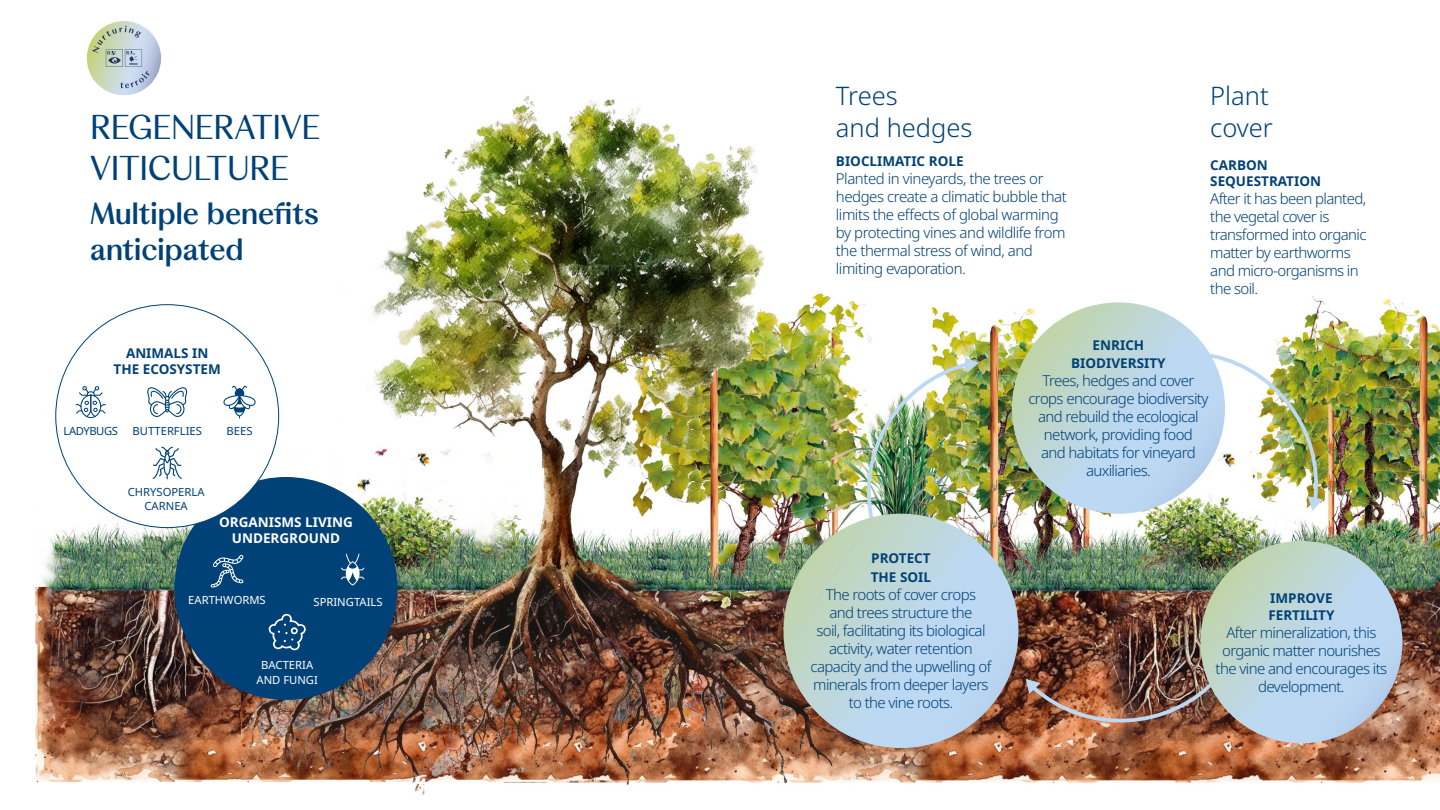
<style>
.page{position:relative;width:1440px;height:810px;background:#fff}
.page>*{position:absolute;margin:0;border:0;box-sizing:border-box;transform-origin:0 0}
.t1{font:34.5px/41.2px "Weave Pernod Ricard Pro";letter-spacing:-.01em;color:#004177}
.t2{font:600 30.75px/36px "Weave Pernod Ricard Pro";letter-spacing:-.01em;color:#004177}
.t3{font:300 25.5px/32.2px "Noto Sans";color:#004177}
.t4{font:300 15px/18px "Noto Sans";letter-spacing:-.04em;color:#004177;text-align:center}
.t5{font:700 13.5px/15.8px "Noto Sans";color:#004177}
.t6{font:700 13.5px/15.8px "Noto Sans";color:#fff;text-align:center}
.t7{font:11.25px/14.2px "Noto Sans";color:#fff;text-align:center}
.t8{font:11.25px/14.2px "Noto Sans";color:#004177;text-align:center}
.t9{font:11.25px "Noto Sans";letter-spacing:-.04em;color:#004177}
</style>
<div class="page">
<img style="left:35px;top:95px;width:1405px;height:701px">
<div style="left:175px;top:477px;width:222px;height:223px;background:#004177;border-radius:50%"></div>
<div style="left:56px;top:305px;width:223px;height:223px;background:#fff;border-radius:50%"></div>
<svg style="left:211px;top:555px;width:33px;height:33px"></svg>
<svg style="left:269px;top:614px;width:37px;height:36px"></svg>
<svg style="left:341px;top:554px;width:23px;height:32px"></svg>
<svg style="left:76px;top:386px;width:30px;height:32px"></svg>
<svg style="left:147px;top:387px;width:40px;height:30px"></svg>
<svg style="left:223px;top:386px;width:33px;height:32px"></svg>
<svg style="left:153px;top:447px;width:29px;height:32px"></svg>
<img style="left:855px;top:354px;width:124px;height:160px">
<img style="left:783px;top:514px;width:235px;height:234px">
<img style="left:1025px;top:672px;width:199px;height:64px">
<img style="left:1012px;top:302px;width:323px;height:212px">
<svg style="left:1200px;top:541px;width:203px;height:202px;background:#bcd6de"></svg>
<svg style="left:86px;top:21px;width:75px;height:74px"></svg>
<h1 class="t1" style="left:90px;top:106px;width:232px">REGENERATIVE<br>VITICULTURE</h1>
<h2 class="t2" style="left:90px;top:195px;width:231px">Multiple benefits anticipated</h2>
<p class="t5" style="left:114px;top:346px;width:109px;text-align:center">ANIMALS IN<br>THE ECOSYSTEM</p>
<p class="t9" style="left:64px;top:425px;width:56px">LADYBUGS</p>
<p class="t8" style="left:132px;top:424px;width:71px">BUTTERFLIES</p>
<p class="t8" style="left:227px;top:424px;width:27px">BEES</p>
<p class="t8" style="left:128px;top:485px;width:78px">CHRYSOPERLA<br>CARNEA</p>
<p class="t6" style="left:219px;top:515px;width:135px">ORGANISMS LIVING<br>UNDERGROUND</p>
<p class="t7" style="left:188px;top:593px;width:79px">EARTHWORMS</p>
<p class="t7" style="left:314px;top:595px;width:71px">SPRINGTAILS</p>
<p class="t7" style="left:257px;top:658px;width:63px">BACTERIA<br>AND FUNGI</p>
<h3 class="t3" style="left:836px;top:80px;width:138px">Trees<br>and hedges</h3>
<h3 class="t3" style="left:1210px;top:80px;width:64px">Plant cover</h3>
<p class="t5" style="left:836px;top:153px;width:129px">BIOCLIMATIC ROLE</p>
<p class="t4" style="left:836px;top:169px;width:232px;text-align:left">Planted in vineyards, the trees or hedges create a climatic bubble that limits the effects of global warming by protecting vines and wildlife from the thermal stress of wind, and limiting evaporation.</p>
<p class="t5" style="left:1210px;top:158px;width:112px">CARBON<br>SEQUESTRATION</p>
<p class="t4" style="left:1210px;top:190px;width:158px;text-align:left">After it has been planted, the vegetal cover is transformed into organic matter by earthworms and micro-organisms in the soil.</p>
<p class="t5" style="left:871px;top:549px;width:62px;line-height:18.8px">PROTECT<br>THE SOIL</p>
<p class="t4" style="left:811px;top:586px;width:182px">The roots of cover crops<br>and trees structure the<br>soil, facilitating its biological activity, water retention capacity and the upwelling of minerals from deeper layers to the vine roots.</p>
<p class="t5" style="left:1071px;top:336px;width:96px;line-height:18.8px;text-align:center">ENRICH<br>BIODIVERSITY</p>
<p class="t4" style="left:1028px;top:372px;width:181px">Trees, hedges and cover crops encourage biodiversity and rebuild the ecological network, providing food<br>and habitats for vineyard auxiliaries.</p>
<p class="t5" style="left:1268px;top:589px;width:68px;line-height:17.5px">IMPROVE<br>FERTILITY</p>
<p class="t4" style="left:1216px;top:624px;width:173px">After mineralization, this organic matter nourishes the vine and encourages its development.</p>
</div>
